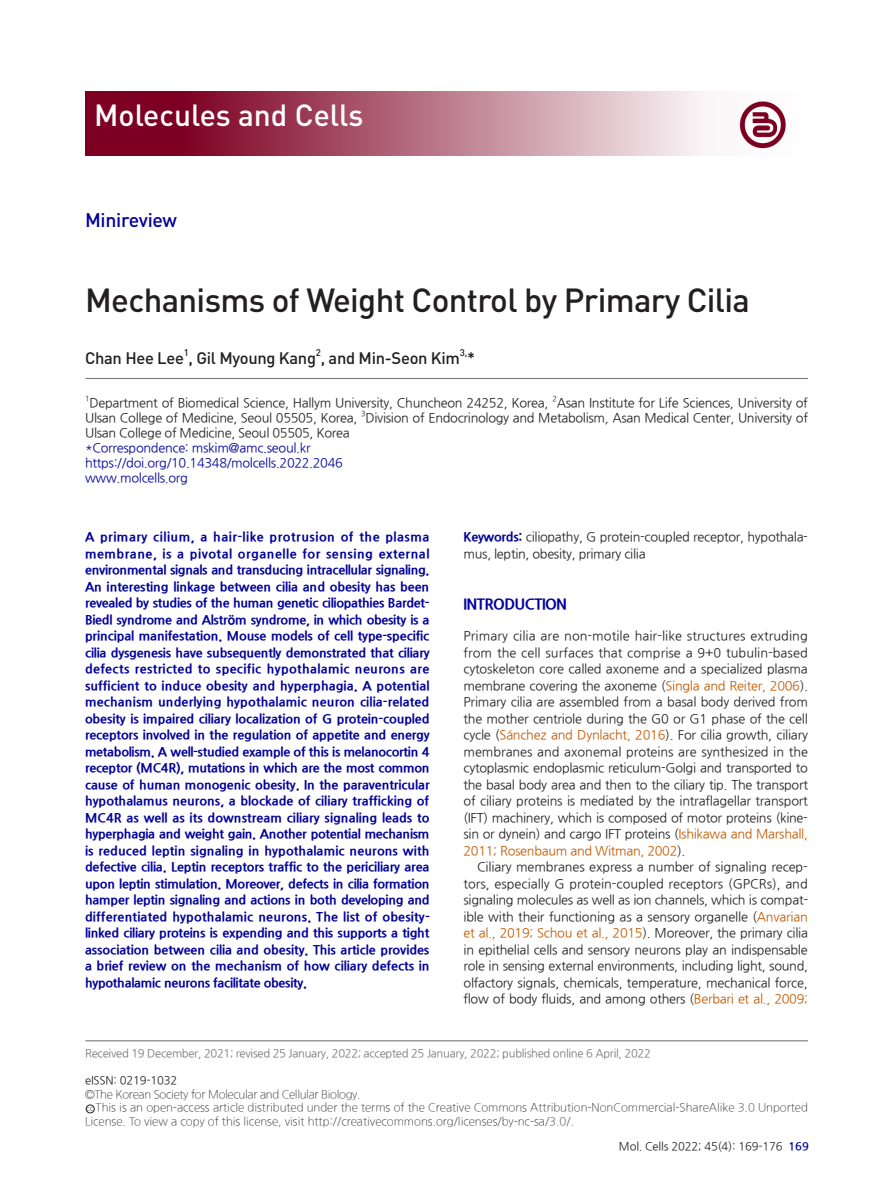
<style>
.page{position:relative;width:893px;height:1191px;background:#fff}
.page>*{position:absolute;margin:0;border:0;box-sizing:border-box;transform-origin:0 0}
.t1{font:500 33px "DIN Pro";letter-spacing:-.02em;color:#231f20}
.t2{font:500 30.15px "DIN Pro";color:#fff}
.t3{font:500 19.5px "DIN Pro";letter-spacing:-.015em;color:#00009a}
.t4{font:500 16.5px "DIN Pro";letter-spacing:-.02em;color:#231f20}
.t5{font:800 15px "Nanum Gothic";letter-spacing:-.04em;color:#00009a}
.t6{font:12.75px/16.5px "Nanum Gothic";letter-spacing:-.025em;color:#231f20;text-align:justify}
.t7{font:800 12.75px/16.5px "Nanum Gothic";letter-spacing:-.025em;color:#00009a;text-align:justify}
.t8{font:12.75px/15px "Nanum Gothic";letter-spacing:-.025em;color:#00009a}
.t9{font:300 11.25px/13.5px "Nanum Gothic";color:#231f20}
.t10{font:11.25px "Nanum Gothic";letter-spacing:-.025em;color:#777}
.t11{font:11.25px "Nanum Gothic";letter-spacing:-.015em;color:#231f20}
.t12{font:500 9.6px "DIN Pro";color:#231f20}
.t13{font:7.5px "Nanum Gothic";color:#231f20}
.s1{font-weight:800;color:#00009a}
.s2{color:#c35900}
.s3{font-family:"DIN Pro";font-size:7.5px}
.s4{font-weight:700;color:#00009a}
</style>
<div class="page">
<img style="left:85px;top:91px;width:701px;height:65px">
<hr style="left:86px;top:378px;width:722px;height:1px;background:#7f7f7f">
<hr style="left:86px;top:1040px;width:722px;height:1px;background:#7f7f7f">
<div style="left:86px;top:1104px;width:9px;height:9px;border:1px solid #231f20;border-radius:50%"></div>
<h2 class="t2" style="left:94px;top:94px;width:271px">Molecules and Cells</h2>
<h3 class="t3" style="left:85px;top:207px;width:94px">Minireview</h3>
<h1 class="t1" style="left:85px;top:277px;width:666px">Mechanisms of Weight Control by Primary Cilia</h1>
<p class="t4" style="left:85px;top:347px;width:392px">Chan Hee Lee , Gil Myoung Kang , and Min-Seon Kim *</p>
<p class="t12" style="left:184px;top:346px;width:7px">1</p>
<p class="t12" style="left:316px;top:346px;width:7px">2</p>
<p class="t12" style="left:460px;top:346px;width:9px">3,</p>
<p class="t13" style="left:85px;top:395px;width:6px">1</p>
<p class="t6" style="left:89px;top:394px;width:460px">Department of Biomedical Science, Hallym University, Chuncheon 24252, Korea,</p>
<p class="t13" style="left:552px;top:395px;width:6px">2</p>
<p class="t6" style="left:557px;top:394px;width:253px">Asan Institute for Life Sciences, University of</p>
<p class="t6" style="left:85px;top:409px;width:274px">Ulsan College of Medicine, Seoul 05505, Korea,</p>
<p class="t13" style="left:361px;top:410px;width:6px">3</p>
<p class="t6" style="left:365px;top:409px;width:444px">Division of Endocrinology and Metabolism, Asan Medical Center, University of</p>
<p class="t6" style="left:85px;top:424px;width:266px">Ulsan College of Medicine, Seoul 05505, Korea</p>
<p class="t8" style="left:85px;top:440px;width:259px">*Correspondence: mskim@amc.seoul.kr https://doi.org/10.14348/molcells.2022.2046 www.molcells.org</p>
<p class="t7" style="left:85px;top:529px;width:346px">A primary cilium, a hair-like protrusion of the plasma membrane, is a pivotal organelle for sensing external environmental signals and transducing intracellular signaling.<br>An interesting linkage between cilia and obesity has been revealed by studies of the human genetic ciliopathies Bardet-Biedl syndrome and Alström syndrome, in which obesity is a principal manifestation. Mouse models of cell type-specific cilia dysgenesis have subsequently demonstrated that ciliary defects restricted to specific hypothalamic neurons are sufficient to induce obesity and hyperphagia. A potential mechanism underlying hypothalamic neuron cilia-related obesity is impaired ciliary localization of G protein-coupled receptors involved in the regulation of appetite and energy metabolism. A well-studied example of this is melanocortin 4 receptor (MC4R), mutations in which are the most common cause of human monogenic obesity. In the paraventricular hypothalamus neurons, a blockade of ciliary trafficking of MC4R as well as its downstream ciliary signaling leads to hyperphagia and weight gain. Another potential mechanism is reduced leptin signaling in hypothalamic neurons with defective cilia. Leptin receptors traffic to the periciliary area upon leptin stimulation. Moreover, defects in cilia formation hamper leptin signaling and actions in both developing and differentiated hypothalamic neurons. The list of obesity&shy;linked ciliary proteins is expending and this supports a tight association between cilia and obesity. This article provides a brief review on the mechanism of how ciliary defects in hypothalamic neurons facilitate obesity.</p>
<p class="t6" style="left:463px;top:529px;width:345px"><span class="s1">Keywords:</span> ciliopathy, G protein-coupled receptor, hypothala&shy;mus, leptin, obesity, primary cilia</p>
<p class="t5" style="left:463px;top:596px;width:105px">INTRODUCTION</p>
<p class="t6" style="left:463px;top:628px;width:346px">Primary cilia are non-motile hair-like structures extruding from the cell surfaces that comprise a 9+0 tubulin-based cytoskeleton core called axoneme and a specialized plasma membrane covering the axoneme (<span class="s2">Singla and Reiter, 2006</span>).<br>Primary cilia are assembled from a basal body derived from the mother centriole during the G0 or G1 phase of the cell cycle (<span class="s2">Sánchez and Dynlacht, 2016</span>). For cilia growth, ciliary membranes and axonemal proteins are synthesized in the cytoplasmic endoplasmic reticulum-Golgi and transported to the basal body area and then to the ciliary tip. The transport of ciliary proteins is mediated by the intraflagellar transport (IFT) machinery, which is composed of motor proteins (kine&shy;sin or dynein) and cargo IFT proteins (<span class="s2">Ishikawa and Marshall, 2011; Rosenbaum and Witman, 2002</span>).</p>
<p class="t6" style="left:463px;top:859px;width:346px;text-indent:14px">Ciliary membranes express a number of signaling recep&shy;tors, especially G protein-coupled receptors (GPCRs), and signaling molecules as well as ion channels, which is compat&shy;ible with their functioning as a sensory organelle (<span class="s2">Anvarian et al., 2019; Schou et al., 2015</span>). Moreover, the primary cilia in epithelial cells and sensory neurons play an indispensable role in sensing external environments, including light, sound, olfactory signals, chemicals, temperature, mechanical force, flow of body fluids, and among others (<span class="s2">Berbari et al., 2009;</span></p>
<p class="t10" style="left:85px;top:1048px;width:567px">Received 19 December, 2021; revised 25 January, 2022; accepted 25 January, 2022; published online 6 April, 2022</p>
<p class="t11" style="left:85px;top:1075px;width:94px">eISSN: 0219-1032</p>
<p class="t9" style="left:85px;top:1087px;width:724px">©The Korean Society for Molecular and Cellular Biology.<br><span class="s3">cc</span> This is an open-access article distributed under the terms of the Creative Commons Attribution-NonCommercial-ShareAlike 3.0 Unported<br>License. To view a copy of this license, visit http://creativecommons.org/licenses/by-nc-sa/3.0/.</p>
<p class="t11" style="left:619px;top:1140px;width:191px">Mol. Cells 2022; 45(4): 169-176 <span class="s4">169</span></p>
</div>
